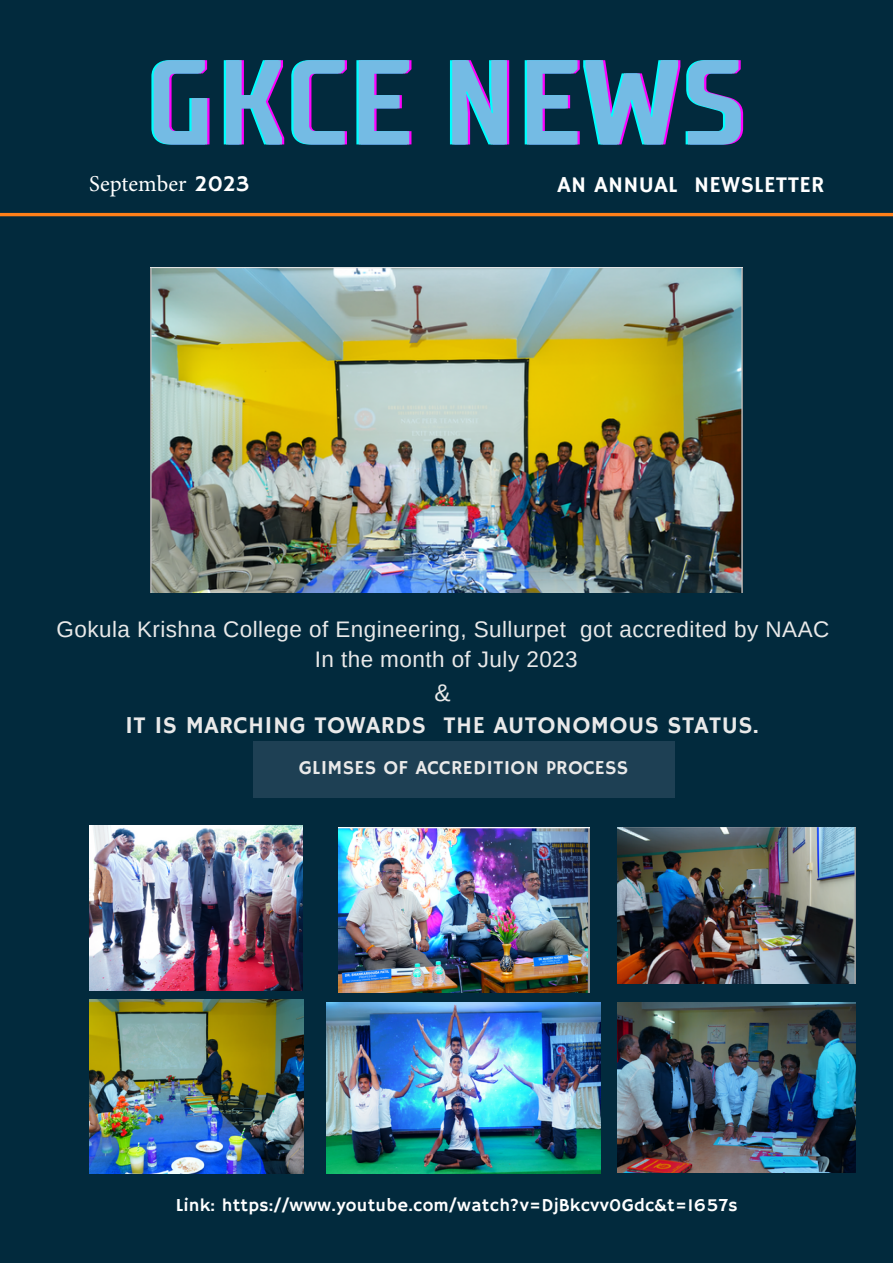
<style>
.page{position:relative;width:893px;height:1264px;background:#fff}
.page>*{position:absolute;margin:0;border:0;box-sizing:border-box;transform-origin:0 0}
.t1{font:700 120.3px "TT Supermolot Condensed";letter-spacing:.025em;color:#f0f}
.t2{font:24.3px "Hammersmith One";letter-spacing:.015em;color:#e9e9e9}
.t3{font:24.3px "Arimo";color:#e9e9e9}
.t4{font:22.8px "Hammersmith One";letter-spacing:.015em;color:#fff}
.t5{font:22.8px "Minion Pro";color:#fff}
.t6{font:22.5px "Arimo";letter-spacing:.02em;color:#e9e9e9}
.t7{font:19.8px "Hammersmith One";letter-spacing:.015em;color:#e9e9e9}
.t8{font:18.3px "Hammersmith One";letter-spacing:.015em;color:#fff}
.s1{font-family:"Hammersmith One"}
</style>
<div class="page">
<div style="left:0;top:0;width:892px;height:1262px;background:#022a3d"></div>
<hr style="left:0;top:213px;width:892px;height:3px;background:#ff8019">
<div style="left:253px;top:741px;width:421px;height:56px;background:#1e4054"></div>
<img style="left:89px;top:825px;width:214px;height:165px">
<img style="left:338px;top:827px;width:251px;height:165px">
<img style="left:89px;top:999px;width:215px;height:174px">
<img style="left:618px;top:1002px;width:237px;height:170px">
<img style="left:327px;top:1002px;width:273px;height:171px">
<img style="left:618px;top:827px;width:237px;height:156px">
<img style="left:150px;top:268px;width:592px;height:325px">
<p class="t1" style="left:150px;top:24px;width:599px">GKCE NEWS</p>
<p class="t5" style="left:89px;top:169px;width:162px">September <span class="s1">2023</span></p>
<p class="t4" style="left:557px;top:171px;width:268px">AN ANNUAL NEWSLETTER</p>
<p class="t6" style="left:57px;top:616px;width:774px">Gokula Krishna College of Engineering, Sullurpet got accredited by NAAC</p>
<p class="t6" style="left:315px;top:647px;width:264px">In the month of July 2023</p>
<p class="t3" style="left:434px;top:679px;width:18px">&amp;</p>
<p class="t2" style="left:125px;top:710px;width:635px">IT IS MARCHING TOWARDS THE AUTONOMOUS STATUS.</p>
<p class="t7" style="left:299px;top:756px;width:331px">GLIMSES OF ACCREDITION PROCESS</p>
<p class="t8" style="left:176px;top:1194px;width:563px">Link: https://www.youtube.com/watch?v=DjBkcvv0Gdc&amp;t=1657s</p>
</div>
